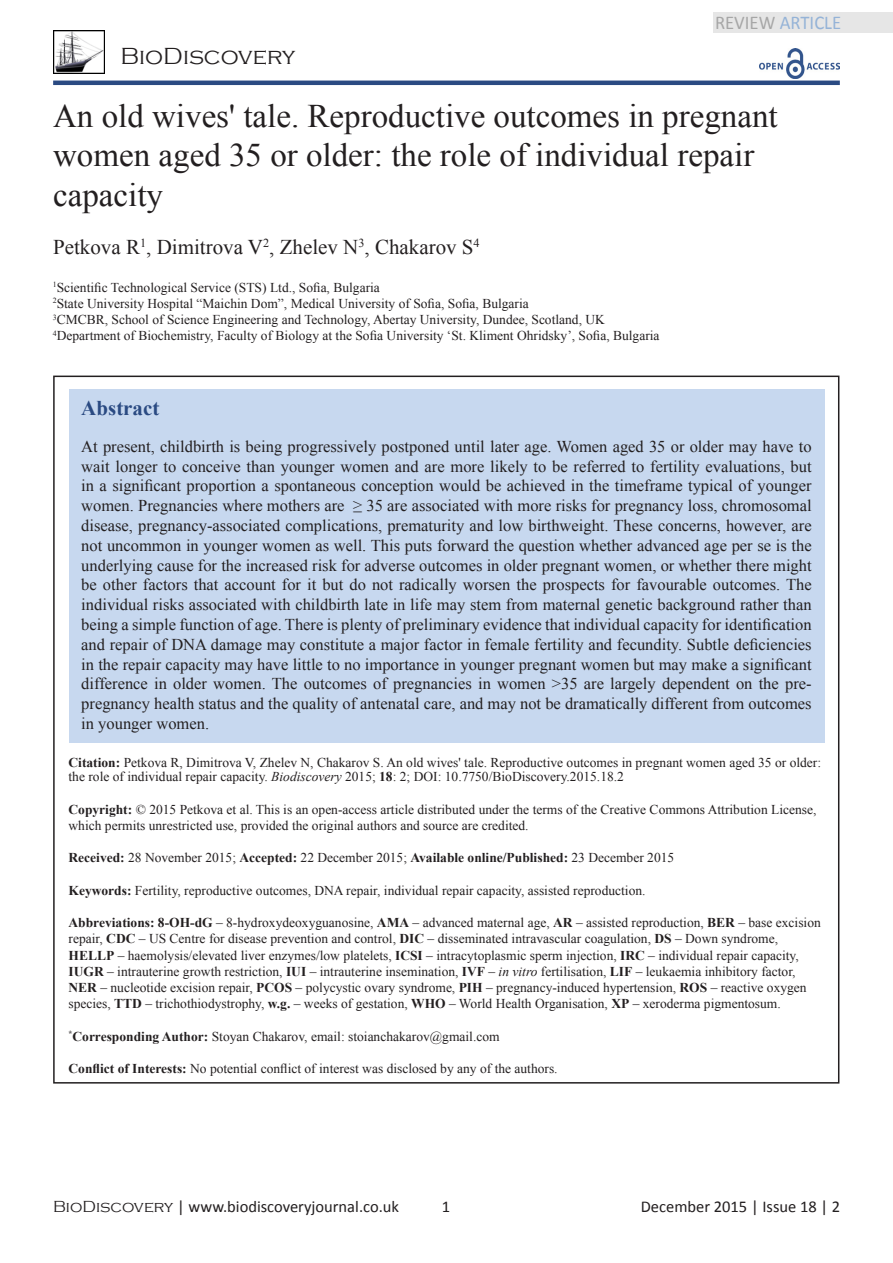
<style>
.page{position:relative;width:893px;height:1263px;background:#fff}
.page>*{position:absolute;margin:0;border:0;box-sizing:border-box;transform-origin:0 0}
.t1{font:33px/39.6px "Times New Roman";color:#231f20}
.t2{font:300 24px "Copperplate Gothic";color:#231f20}
.Authors{font:21px "Times New Roman";color:#231f20}
.Head{font:700 21px "Times New Roman";color:#2a4a82}
.t3{font:19.5px "Calibri";color:#95b3d7;scale:.96 1}
.Abstract{font:16.5px/19.8px "Times New Roman";color:#231f20;text-align:justify}
.t4{font:16.5px "Calibri";color:#231f20}
.Copyright{font:13.5px/16.2px "Times New Roman";color:#231f20}
.Address{font:13.5px "Times New Roman";color:#231f20}
.Copyright-2{font:700 13.5px "Times New Roman";color:#231f20}
.s1{color:#a6a6a6}
.s2{font-weight:700}
.s3{font-style:italic}
.s4{font-weight:400}
.s5{font-family:"Copperplate Gothic";font-weight:300}
</style>
<div class="page">
<img style="left:53px;top:30px;width:51px;height:43px">
<hr style="left:53px;top:81px;width:787px;height:4px;background:#2a4a82">
<img style="left:759px;top:49px;width:81px;height:29px">
<div style="left:713px;top:12px;width:180px;height:20px;background:#e6e6e6"></div>
<div style="left:69px;top:389px;width:755px;height:353px;background:#c7d8ef"></div>
<h2 class="t2" style="left:121px;top:43px;width:176px">BioDiscovery</h2>
<h3 class="t3" style="left:715px;top:10px;width:133px"><span class="s1">REVIEW</span> ARTICLE</h3>
<p class="t1" style="left:53px;top:95px;width:726px">An old wives' tale. Reproductive outcomes in pregnant women aged 35 or older: the role of individual repair capacity</p>
<p class="Authors" style="left:53px;top:233px;width:428px">Petkova R<sup>1</sup>, Dimitrova V<sup>2</sup>, Zhelev N<sup>3</sup>, Chakarov S<sup>4</sup></p>
<p class="Address" style="left:53px;top:278px;width:329px"><sup>1</sup>Scientific Technological Service (STS) Ltd., Sofia, Bulgaria</p>
<p class="Address" style="left:53px;top:294px;width:478px"><sup>2</sup>State University Hospital “Maichin Dom”, Medical University of Sofia, Sofia, Bulgaria</p>
<p class="Address" style="left:53px;top:310px;width:554px"><sup>3</sup>CMCBR, School of Science Engineering and Technology, Abertay University, Dundee, Scotland, UK</p>
<p class="Address" style="left:53px;top:327px;width:608px"><sup>4</sup>Department of Biochemistry, Faculty of Biology at the Sofia University ‘St. Kliment Ohridsky’, Sofia, Bulgaria</p>
<p class="Head" style="left:81px;top:393px;width:80px">Abstract</p>
<p class="Abstract" style="left:81px;top:436px;width:732px">At present, childbirth is being progressively postponed until later age. Women aged 35 or older may have to wait longer to conceive than younger women and are more likely to be referred to fertility evaluations, but in a significant proportion a spontaneous conception would be achieved in the timeframe typical of younger women. Pregnancies where mothers are ≥ 35 are associated with more risks for pregnancy loss, chromosomal disease, pregnancy-associated complications, prematurity and low birthweight. These concerns, however, are not uncommon in younger women as well. This puts forward the question whether advanced age per se is the underlying cause for the increased risk for adverse outcomes in older pregnant women, or whether there might be other factors that account for it but do not radically worsen the prospects for favourable outcomes. The individual risks associated with childbirth late in life may stem from maternal genetic background rather than being a simple function of age. There is plenty of preliminary evidence that individual capacity for identification and repair of DNA damage may constitute a major factor in female fertility and fecundity. Subtle deficiencies in the repair capacity may have little to no importance in younger pregnant women but may make a significant difference in older women. The outcomes of pregnancies in women &gt;35 are largely dependent on the pre&shy;pregnancy health status and the quality of antenatal care, and may not be dramatically different from outcomes in younger women.</p>
<p class="Copyright" style="left:69px;top:754px;width:754px;line-height:14.9px"><span class="s2">Citation:</span> Petkova R, Dimitrova V, Zhelev N, Chakarov S. An old wives' tale. Reproductive outcomes in pregnant women aged 35 or older: the role of individual repair capacity. <span class="s3">Biodiscovery</span> 2015; <span class="s2">18</span>: 2; DOI: 10.7750/BioDiscovery.2015.18.2</p>
<p class="Copyright" style="left:69px;top:801px;width:749px"><span class="s2">Copyright:</span> © 2015 Petkova et al. This is an open-access article distributed under the terms of the Creative Commons Attribution License, which permits unrestricted use, provided the original authors and source are credited.</p>
<p class="Copyright-2" style="left:69px;top:849px;width:607px">Received: <span class="s4">28 November 2015;</span> Accepted: <span class="s4">22 December 2015;</span> Available online/Published: <span class="s4">23 December 2015</span></p>
<p class="Copyright" style="left:69px;top:882px;width:578px"><span class="s2">Keywords:</span> Fertility, reproductive outcomes, DNA repair, individual repair capacity, assisted reproduction.</p>
<p class="Copyright" style="left:69px;top:914px;width:754px"><span class="s2">Abbreviations: 8-OH-dG</span> – 8-hydroxydeoxyguanosine, <span class="s2">AMA</span> – advanced maternal age, <span class="s2">AR</span> – assisted reproduction, <span class="s2">BER</span> – base excision repair, <span class="s2">CDC</span> – US Centre for disease prevention and control, <span class="s2">DIC</span> – disseminated intravascular coagulation, <span class="s2">DS</span> – Down syndrome, <span class="s2">HELLP</span> – haemolysis/elevated liver enzymes/low platelets, <span class="s2">ICSI</span> – intracytoplasmic sperm injection, <span class="s2">IRC</span> – individual repair capacity, <span class="s2">IUGR</span> – intrauterine growth restriction, <span class="s2">IUI</span> – intrauterine insemination, <span class="s2">IVF</span> – <span class="s3">in vitro</span> fertilisation, <span class="s2">LIF</span> – leukaemia inhibitory factor, <span class="s2">NER</span> – nucleotide excision repair, <span class="s2">PCOS</span> – polycystic ovary syndrome, <span class="s2">PIH</span> – pregnancy-induced hypertension, <span class="s2">ROS</span> – reactive oxygen species, <span class="s2">TTD</span> – trichothiodystrophy, <span class="s2">w.g.</span> – weeks of gestation, <span class="s2">WHO</span> – World Health Organisation, <span class="s2">XP</span> – xeroderma pigmentosum.</p>
<p class="Copyright" style="left:69px;top:1028px;width:433px"><sup>*</sup><span class="s2">Corresponding Author:</span> Stoyan Chakarov, email: stoianchakarov@gmail.com</p>
<p class="Copyright" style="left:69px;top:1060px;width:491px"><span class="s2">Conflict of Interests:</span> No potential conflict of interest was disclosed by any of the authors.</p>
<p class="t4" style="left:53px;top:1196px;width:347px"><span class="s5">BioDiscovery</span> | www.biodiscoveryjournal.co.uk</p>
<p class="t4" style="left:442px;top:1196px;width:10px">1</p>
<p class="t4" style="left:641px;top:1196px;width:201px">December 2015 | Issue 18 | 2</p>
</div>
